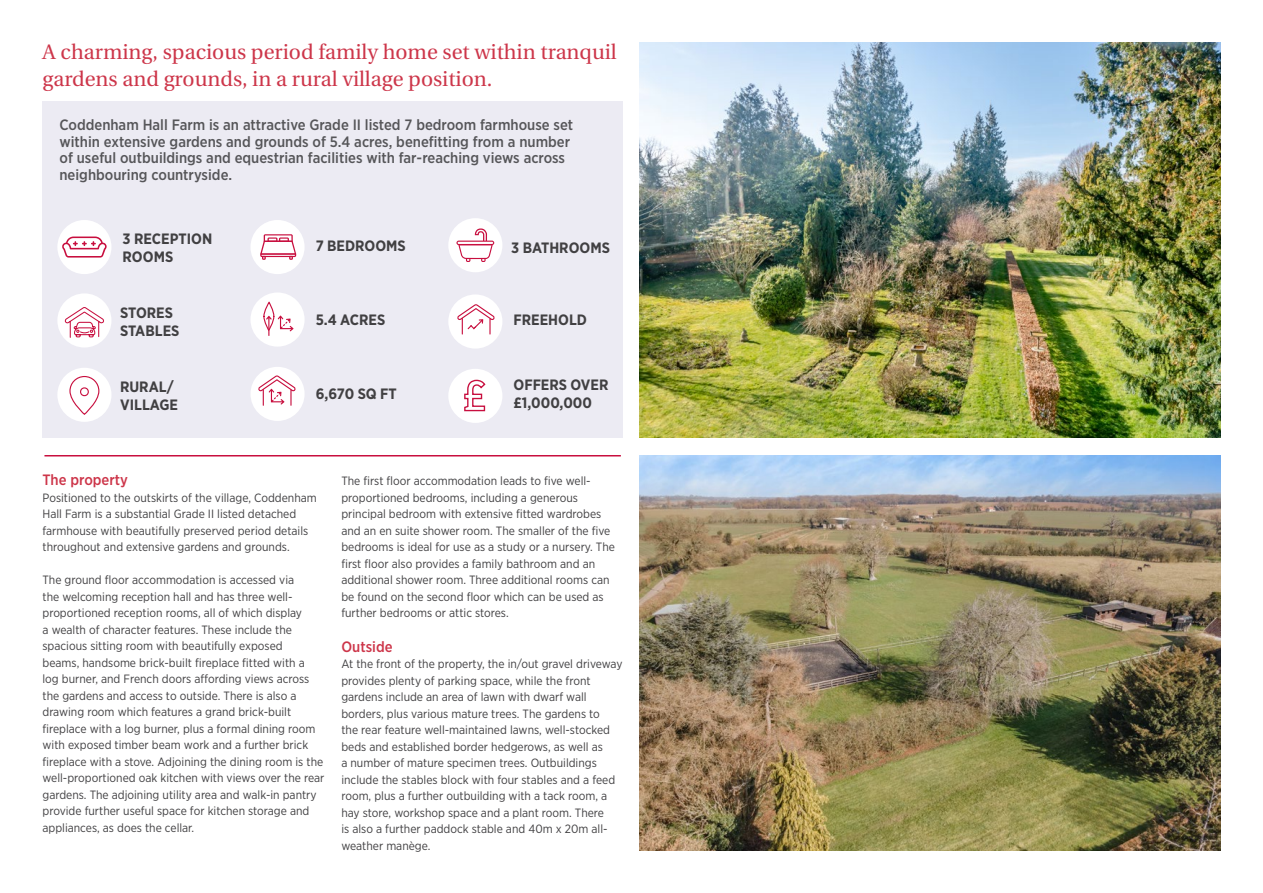
<style>
.page{position:relative;width:1263px;height:893px;background:#fff}
.page>*{position:absolute;margin:0;border:0;box-sizing:border-box;transform-origin:0 0}
.t1{font:21px/27px "Utopia";color:#cd364a}
.t2{font:500 15px/16.5px "Gotham Narrow";color:#565659}
.t3{font:700 15px/18px "Gotham Narrow";color:#414042}
.t4{font:500 15px "Gotham Narrow";color:#cd364a}
.t5{font:12px/16.5px "Gotham Narrow";color:#414042}
</style>
<div class="page">
<div style="left:43px;top:101px;width:580px;height:337px;background:#ecebf3"></div>
<img style="left:640px;top:43px;width:580px;height:395px">
<img style="left:640px;top:455px;width:580px;height:395px">
<hr style="left:44px;top:455px;width:577px;height:1px;background:#c80f3f">
<div style="left:57px;top:293px;width:54px;height:54px;background:#fff;border-radius:50%"></div>
<svg style="left:64px;top:307px;width:40px;height:31px"></svg>
<div style="left:57px;top:368px;width:54px;height:54px;background:#fff;border-radius:50%"></div>
<svg style="left:80px;top:387px;width:9px;height:9px"></svg>
<div style="left:69px;top:376px;width:30px;height:39px;border:1px solid #c80f3f;border-radius:14px"></div>
<div style="left:448px;top:218px;width:54px;height:54px;background:#fff;border-radius:50%"></div>
<svg style="left:456px;top:228px;width:38px;height:34px"></svg>
<div style="left:448px;top:294px;width:54px;height:55px;background:#fff;border-radius:50%"></div>
<svg style="left:457px;top:304px;width:38px;height:31px"></svg>
<div style="left:448px;top:369px;width:54px;height:54px;background:#fff;border-radius:50%"></div>
<svg style="left:464px;top:379px;width:22px;height:33px"></svg>
<div style="left:250px;top:292px;width:55px;height:55px;background:#fff;border-radius:50%"></div>
<svg style="left:278px;top:316px;width:15px;height:15px"></svg>
<div style="left:263px;top:302px;width:11px;height:29px;border:1px solid #c80f3f;border-radius:50%"></div>
<svg style="left:266px;top:316px;width:6px;height:20px"></svg>
<div style="left:250px;top:367px;width:55px;height:54px;background:#fff;border-radius:50%"></div>
<svg style="left:258px;top:375px;width:38px;height:31px"></svg>
<div style="left:250px;top:220px;width:55px;height:54px;background:#fff;border-radius:50%"></div>
<svg style="left:260px;top:234px;width:36px;height:26px"></svg>
<div style="left:57px;top:220px;width:54px;height:54px;background:#fff;border-radius:50%"></div>
<svg style="left:62px;top:237px;width:45px;height:21px"></svg>
<h1 class="t1" style="left:43px;top:39px;width:576px">A charming, spacious period family home set within tranquil gardens and grounds, in a rural village position.</h1>
<p class="t2" style="left:59px;top:117px;width:515px">Coddenham Hall Farm is an attractive Grade II listed 7 bedroom farmhouse set within extensive gardens and grounds of 5.4 acres, benefitting from a number of useful outbuildings and equestrian facilities with far-reaching views across neighbouring countryside.</p>
<p class="t3" style="left:123px;top:230px;width:91px">3 RECEPTION<br>ROOMS</p>
<p class="t3" style="left:511px;top:239px;width:100px">3 BATHROOMS</p>
<p class="t3" style="left:316px;top:237px;width:92px">7 BEDROOMS</p>
<p class="t3" style="left:120px;top:303px;width:61px">STORES<br>STABLES</p>
<p class="t3" style="left:120px;top:378px;width:59px">RURAL/<br>VILLAGE</p>
<p class="t3" style="left:316px;top:310px;width:71px">5.4 ACRES</p>
<p class="t3" style="left:316px;top:385px;width:83px">6,670 SQ FT</p>
<p class="t3" style="left:513px;top:310px;width:75px">FREEHOLD</p>
<p class="t3" style="left:513px;top:376px;width:96px">OFFERS OVER £1,000,000</p>
<p class="t4" style="left:43px;top:470px;width:87px">The property</p>
<p class="t5" style="left:43px;top:489px;width:276px">Positioned to the outskirts of the village, Coddenham Hall Farm is a substantial Grade II listed detached farmhouse with beautifully preserved period details throughout and extensive gardens and grounds.</p>
<p class="t5" style="left:43px;top:571px;width:283px">The ground floor accommodation is accessed via<br>the welcoming reception hall and has three well&shy;proportioned reception rooms, all of which display<br>a wealth of character features. These include the spacious sitting room with beautifully exposed<br>beams, handsome brick-built fireplace fitted with a<br>log burner, and French doors affording views across the gardens and access to outside. There is also a drawing room which features a grand brick-built fireplace with a log burner, plus a formal dining room with exposed timber beam work and a further brick fireplace with a stove. Adjoining the dining room is the well-proportioned oak kitchen with views over the rear gardens. The adjoining utility area and walk-in pantry provide further useful space for kitchen storage and appliances, as does the cellar.</p>
<p class="t5" style="left:341px;top:472px;width:275px">The first floor accommodation leads to five well&shy;proportioned bedrooms, including a generous principal bedroom with extensive fitted wardrobes and an en suite shower room. The smaller of the five bedrooms is ideal for use as a study or a nursery. The first floor also provides a family bathroom and an additional shower room. Three additional rooms can be found on the second floor which can be used as further bedrooms or attic stores.</p>
<p class="t4" style="left:341px;top:637px;width:53px">Outside</p>
<p class="t5" style="left:341px;top:655px;width:283px">At the front of the property, the in/out gravel driveway provides plenty of parking space, while the front gardens include an area of lawn with dwarf wall borders, plus various mature trees. The gardens to<br>the rear feature well-maintained lawns, well-stocked beds and established border hedgerows, as well as<br>a number of mature specimen trees. Outbuildings include the stables block with four stables and a feed room, plus a further outbuilding with a tack room, a hay store, workshop space and a plant room. There<br>is also a further paddock stable and 40m x 20m all&shy;weather manège.</p>
</div>
